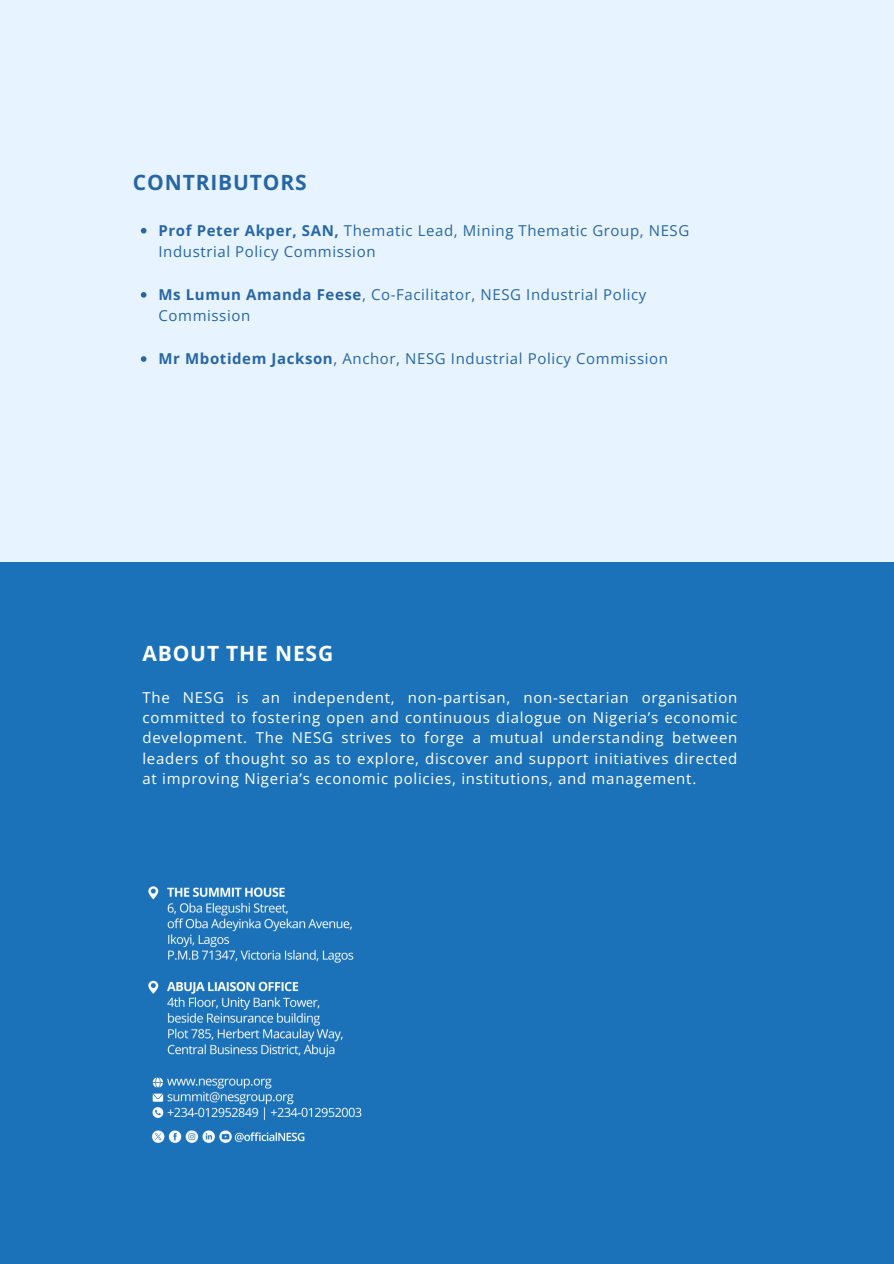
<style>
.page{position:relative;width:894px;height:1264px;background:#fff}
.page>*{position:absolute;margin:0;border:0;box-sizing:border-box;transform-origin:0 0}
.t1{font:700 21px "Open Sans";letter-spacing:.04em;color:#2766a4}
.t2{font:700 21px "Open Sans";letter-spacing:.04em;color:#fff}
.t3{font:15px/20.2px "Open Sans";letter-spacing:.05em;color:#fff;text-align:justify}
.t4{font:15px/21.3px "Open Sans";letter-spacing:.04em;color:#2766a4}
.s1{font-weight:700}
</style>
<div class="page">
<div style="left:0;top:0;width:893px;height:593px;background:#e7f4ff"></div>
<svg style="left:141px;top:228px;width:5px;height:5px"></svg>
<svg style="left:141px;top:292px;width:5px;height:6px"></svg>
<svg style="left:141px;top:356px;width:5px;height:6px"></svg>
<div style="left:0;top:562px;width:893px;height:701px;background:#1c72b9"></div>
<img style="left:148px;top:886px;width:214px;height:257px">
<h1 class="t1" style="left:133px;top:167px;width:175px">CONTRIBUTORS</h1>
<p class="t4" style="left:158px;top:219px;width:532px"><span class="s1">Prof Peter Akper, SAN,</span> Thematic Lead, Mining Thematic Group, NESG<br>Industrial Policy Commission</p>
<p class="t4" style="left:158px;top:283px;width:489px"><span class="s1">Ms Lumun Amanda Feese</span>, Co-Facilitator, NESG Industrial Policy<br>Commission</p>
<p class="t4" style="left:158px;top:347px;width:511px"><span class="s1">Mr Mbotidem Jackson</span>, Anchor, NESG Industrial Policy Commission</p>
<p class="t2" style="left:142px;top:638px;width:192px">ABOUT THE NESG</p>
<h1 class="t3" style="left:142px;top:687px;width:596px">The NESG is an independent, non-partisan, non-sectarian organisation committed to fostering open and continuous dialogue on Nigeria’s economic development. The NESG strives to forge a mutual understanding between leaders of thought so as to explore, discover and support initiatives directed at improving Nigeria’s economic policies, institutions, and management.</h1>
</div>
